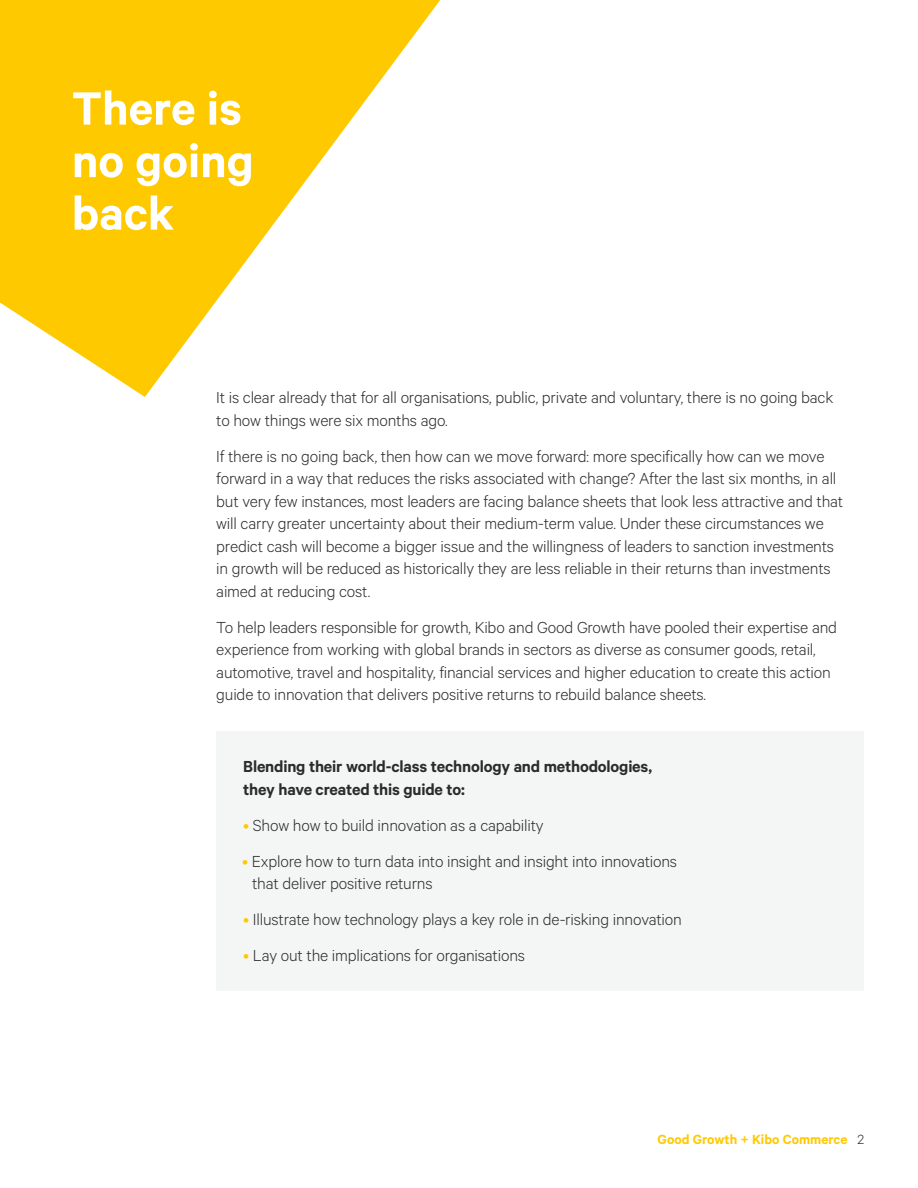
<style>
.page{position:relative;width:918px;height:1188px;background:#fff}
.page>*{position:absolute;margin:0;border:0;box-sizing:border-box;transform-origin:0 0}
.t1{font:600 52.5px/52.5px "Calibre";color:#fff}
.t2{font:300 18px/22.5px "Calibre";letter-spacing:-.01em;color:#2b2b2b}
.t3{font:600 18px/22.5px "Calibre";letter-spacing:-.01em;color:#2b2b2b}
.t4{font:600 15px "Calibre";color:#ffc900}
.s1{color:#ffc900}
.s2{font-weight:300;color:#2b2b2b}
</style>
<div class="page">
<div style="left:217px;top:731px;width:647px;height:260px;background:#f4f5f5"></div>
<svg style="left:0;top:0;width:440px;height:397px;fill:#ffc900"></svg>
<h1 class="t1" style="left:72px;top:80px;width:183px">There is no going back</h1>
<p class="t2" style="left:216px;top:386px;width:619px">It is clear already that for all organisations, public, private and voluntary, there is no going back to how things were six months ago.</p>
<p class="t2" style="left:216px;top:444px;width:628px">If there is no going back, then how can we move forward: more specifically how can we move forward in a way that reduces the risks associated with change? After the last six months, in all but very few instances, most leaders are facing balance sheets that look less attractive and that will carry greater uncertainty about their medium-term value. Under these circumstances we predict cash will become a bigger issue and the willingness of leaders to sanction investments in growth will be reduced as historically they are less reliable in their returns than investments aimed at reducing cost.</p>
<p class="t2" style="left:216px;top:615px;width:622px">To help leaders responsible for growth, Kibo and Good Growth have pooled their expertise and experience from working with global brands in sectors as diverse as consumer goods, retail, automotive, travel and hospitality, financial services and higher education to create this action guide to innovation that delivers positive returns to rebuild balance sheets.</p>
<p class="t3" style="left:243px;top:755px;width:410px">Blending their world-class technology and methodologies, they have created this guide to:</p>
<p class="t2" style="left:243px;top:813px;width:302px"><span class="s1">•</span> Show how to build innovation as a capability</p>
<p class="t2" style="left:252px;top:849px;width:427px;text-indent:-10px"><span class="s1">•</span> Explore how to turn data into insight and insight into innovations that deliver positive returns</p>
<p class="t2" style="left:243px;top:908px;width:440px"><span class="s1">•</span> Illustrate how technology plays a key role in de-risking innovation</p>
<p class="t2" style="left:243px;top:944px;width:283px"><span class="s1">•</span> Lay out the implications for organisations</p>
<p class="t4" style="left:658px;top:1130px;width:208px">Good Growth + Kibo Commerce <span class="s2">2</span></p>
</div>
